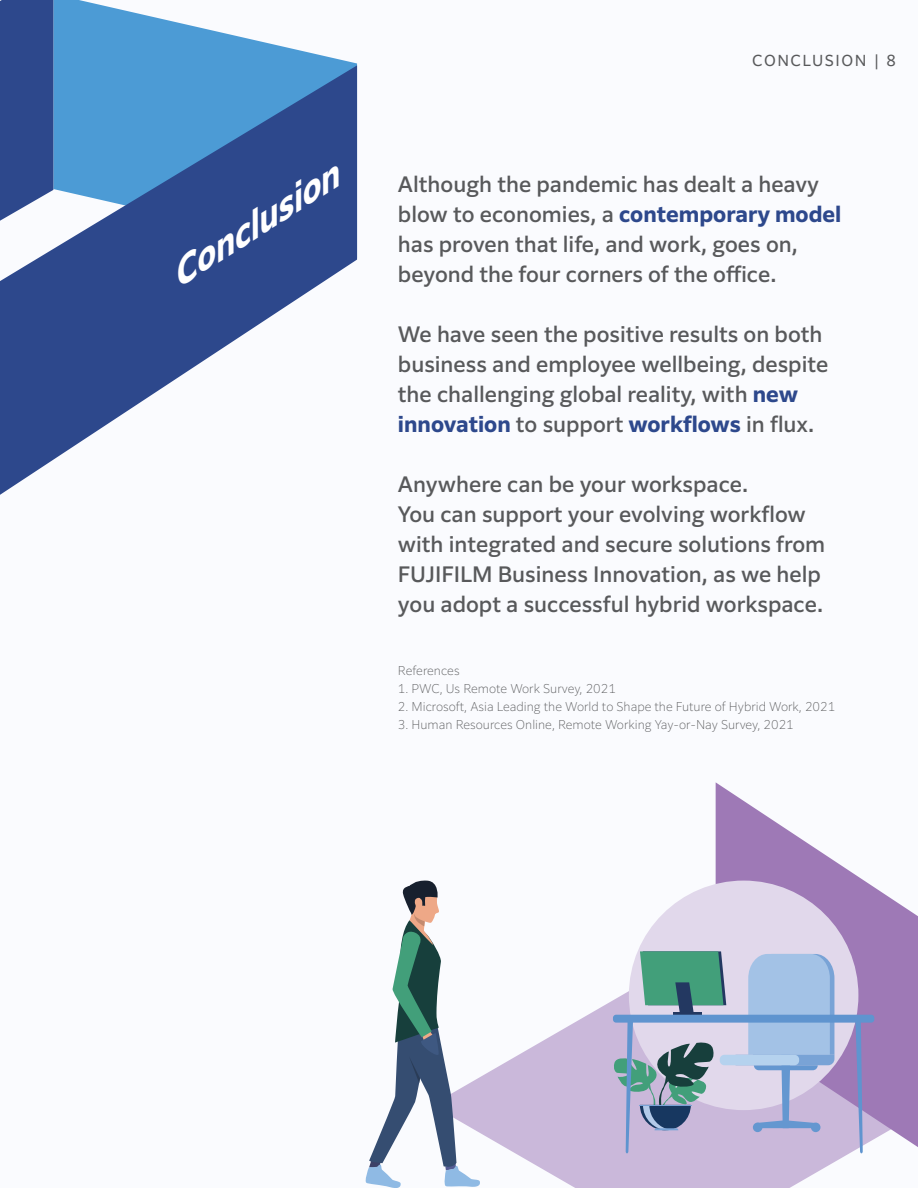
<style>
.page{position:relative;width:918px;height:1188px;background:#fafbfe}
.page>*{position:absolute;margin:0;border:0;box-sizing:border-box;transform-origin:0 0}
.t1{font:italic 700 33.75px "Clarimo UDPE";color:#fff;scale:1.04 1}
.t2{font:500 21px/30px "Clarimo UDPE";color:#58595b}
.t3{font:15px "Clarimo UDPE";letter-spacing:.1em;color:#58595b}
.t4{font:200 12px "Clarimo UDPE";color:#58595b}
.s1{font-weight:700;color:#2d488c}
</style>
<div class="page">
<svg style="left:481px;top:959px;width:381px;height:229px;fill:#cab8da"></svg>
<svg style="left:53px;top:0;width:304px;height:65px;fill:#4c9bd5"></svg>
<svg style="left:0;top:65px;width:357px;height:430px"></svg>
<svg style="left:0;top:0;width:53px;height:221px"></svg>
<svg style="left:716px;top:782px;width:202px;height:365px;fill:#9e79b6"></svg>
<div style="left:629px;top:881px;width:229px;height:229px;background:#e1d8eb;border-radius:50%"></div>
<svg style="left:640px;top:951px;width:86px;height:61px"></svg>
<hr style="left:673px;top:1012px;width:29px;height:3px;background:#233861">
<div style="left:811px;top:1123px;width:10px;height:9px;background:#6497d0;border-radius:50%"></div>
<div style="left:753px;top:1123px;width:9px;height:9px;background:#6497d0;border-radius:50%"></div>
<div style="left:720px;top:1055px;width:79px;height:10px;background:#b5d2ee;border-radius:5px"></div>
<svg style="left:736px;top:954px;width:98px;height:174px"></svg>
<svg style="left:855px;top:1023px;width:8px;height:130px"></svg>
<svg style="left:613px;top:1022px;width:102px;height:131px"></svg>
<div style="left:613px;top:1015px;width:261px;height:8px;background:#5f94cf;border-radius:3px"></div>
<svg style="left:365px;top:880px;width:116px;height:308px"></svg>
<h1 class="t1" style="left:156px;top:256px;width:188px;rotate:-33deg">Conclusion</h1>
<p class="t3" style="left:752px;top:48px;width:145px">CONCLUSION | 8</p>
<p class="t2" style="left:398px;top:168px;width:445px">Although the pandemic has dealt a heavy blow to economies, a <span class="s1">contemporary model </span>has proven that life, and work, goes on, beyond the four corners of the office.</p>
<p class="t2" style="left:398px;top:318px;width:432px">We have seen the positive results on both business and employee wellbeing, despite the challenging global reality, with <span class="s1">new innovation</span> to support <span class="s1">workflows</span> in flux.</p>
<p class="t2" style="left:398px;top:468px;width:429px">Anywhere can be your workspace.<br>You can support your evolving workflow with integrated and secure solutions from FUJIFILM Business Innovation, as we help you adopt a successful hybrid workspace.</p>
<p class="t4" style="left:398px;top:661px;width:63px">References</p>
<p class="t4" style="left:398px;top:679px;width:219px">1. PWC, Us Remote Work Survey, 2021</p>
<p class="t4" style="left:398px;top:697px;width:439px">2. Microsoft, Asia Leading the World to Shape the Future of Hybrid Work, 2021</p>
<p class="t4" style="left:398px;top:715px;width:397px">3. Human Resources Online, Remote Working Yay-or-Nay Survey, 2021</p>
</div>
